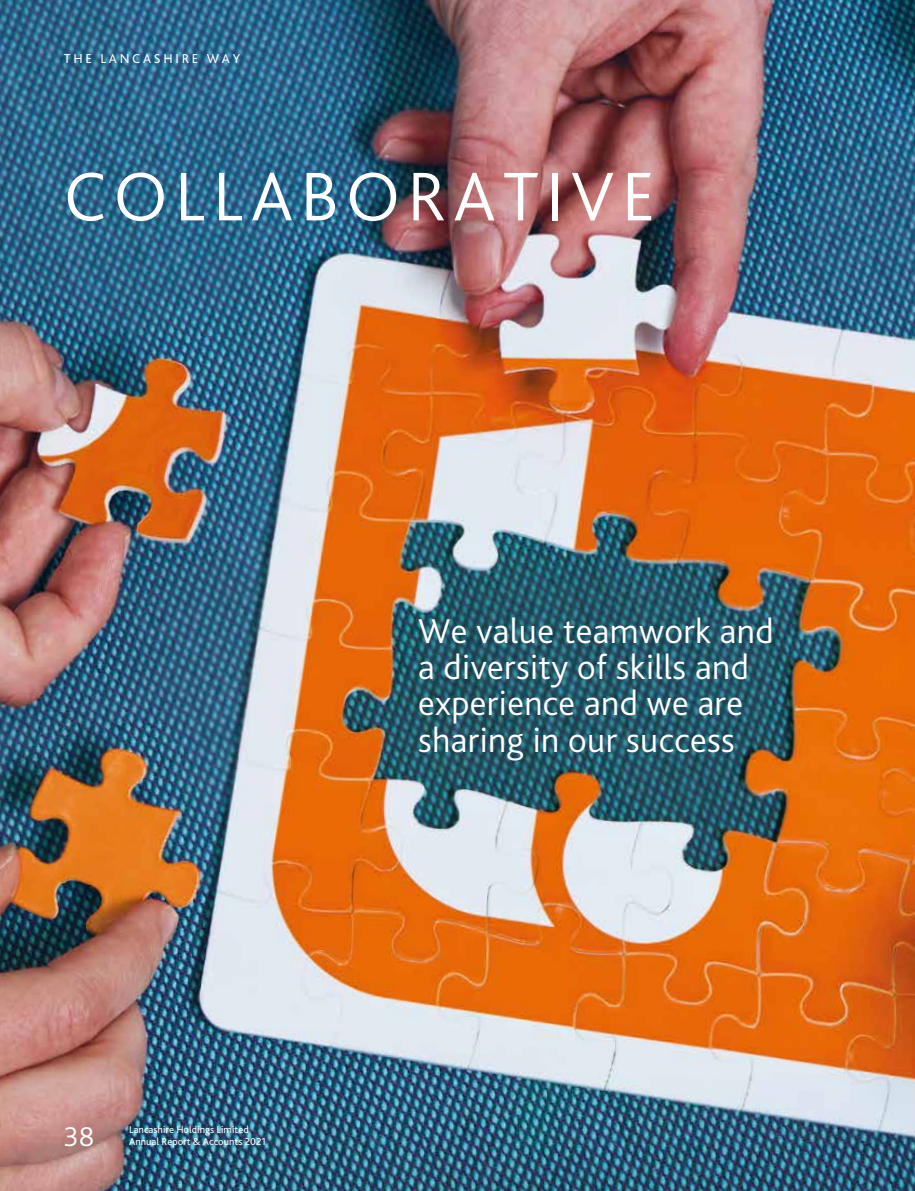
<style>
.page{position:relative;width:915px;height:1191px;background:#fff}
.page>*{position:absolute;margin:0;border:0;box-sizing:border-box;transform-origin:0 0}
.t1{font:300 72px "Bliss 2";letter-spacing:.1em;color:#fff}
.t2{font:300 36px/36px "Bliss 2";letter-spacing:.01em;color:#fff}
.t3{font:300 28.5px "Bliss 2";color:#fff}
.t4{font:13.5px "Bliss 2";letter-spacing:.2em;color:#fff}
.t5{font:10.5px/12px "Bliss 2";color:#fff}
</style>
<div class="page">
<img style="left:0;top:0;width:914px;height:1191px">
<p class="t4" style="left:64px;top:50px;width:178px">THE LANCASHIRE WAY</p>
<h1 class="t1" style="left:64px;top:152px;width:593px">COLLABORATIVE</h1>
<p class="t3" style="left:64px;top:1118px;width:32px">38</p>
<p class="t5" style="left:129px;top:1123px;width:138px">Lancashire Holdings Limited<br>Annual Report &amp; Accounts 2021</p>
<p class="t2" style="left:418px;top:613px;width:357px">We value teamwork and a diversity of skills and experience and we are sharing in our success</p>
</div>
